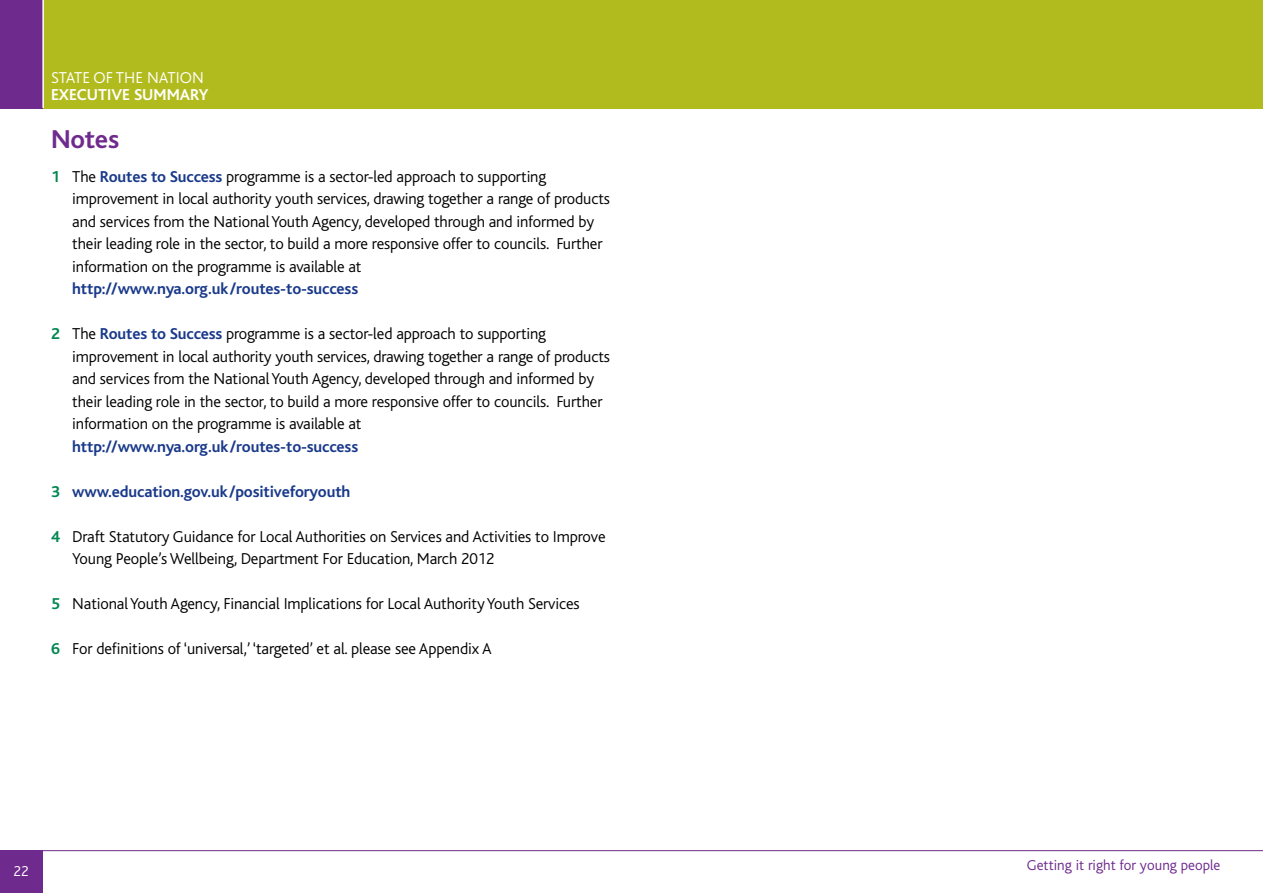
<style>
.page{position:relative;width:1263px;height:893px;background:#fff}
.page>*{position:absolute;margin:0;border:0;box-sizing:border-box;transform-origin:0 0}
.t1{font:700 27px "Bliss Icelandic";color:#6e2a8d}
.t2{font:300 16.5px/22.5px "Bliss Icelandic";letter-spacing:-.01em;color:#000}
.t3{font:700 16.5px "Bliss Icelandic";letter-spacing:-.01em;color:#19398a}
.t4{font:300 16.5px "Bliss Icelandic";color:#fff}
.t5{font:700 16.5px "Bliss Icelandic";color:#fff}
.t6{font:300 15px "Bliss Icelandic";color:#6e2a8d}
.t7{font:300 15px "Bliss Icelandic";color:#fff}
.s1{font-weight:700;color:#008752}
.s2{font-weight:700;color:#19398a}
.s3{color:#008752}
</style>
<div class="page">
<div style="left:0;top:850px;width:43px;height:43px;background:#6e2a8d"></div>
<div style="left:0;top:0;width:1263px;height:108px;background:#b2bb1e"></div>
<div style="left:0;top:0;width:43px;height:108px;background:#6e2a8d"></div>
<hr style="left:42px;top:0;width:2px;height:108px;background:#fff">
<hr style="left:0;top:850px;width:1263px;height:1px;background:#6e2a8d">
<p class="t4" style="left:51px;top:69px;width:17px">STATE</p>
<p class="t4" style="left:94px;top:69px;width:32px">OF THE</p>
<p class="t4" style="left:147px;top:69px;width:10px">NATION</p>
<p class="t5" style="left:51px;top:86px;width:159px">EXECUTIVE SUMMARY</p>
<h1 class="t1" style="left:51px;top:125px;width:70px">Notes</h1>
<p class="t2" style="left:72px;top:165px;width:539px;text-indent:-21px"><span class="s1">1</span> The <span class="s2">Routes to Success</span> programme is a sector-led approach to supporting improvement in local authority youth services, drawing together a range of products and services from the N ational Youth Agency, developed through and informed by their leading role in the sector, to build a more responsive offer to councils. Further information on the programme is available at</p>
<p class="t3" style="left:72px;top:280px;width:287px">http://www.nya.org.uk/routes-to-success</p>
<p class="t2" style="left:72px;top:323px;width:539px;text-indent:-21px"><span class="s1">2</span> The <span class="s2">Routes to Success</span> programme is a sector-led approach to supporting improvement in local authority youth services, drawing together a range of products and services from the N ational Youth Agency, developed through and informed by their leading role in the sector, to build a more responsive offer to councils. Further information on the programme is available at</p>
<p class="t3" style="left:72px;top:438px;width:287px">http://www.nya.org.uk/routes-to-success</p>
<p class="t3" style="left:51px;top:483px;width:301px"><span class="s3">3</span> www.education.gov.uk/positiveforyouth</p>
<p class="t2" style="left:72px;top:525px;width:535px;text-indent:-21px"><span class="s1">4</span> Draft Statutory Guidance for Local Authorities on Services and Activities to I mprove<br>Young People’s Wellbeing, Department For Education, March 2012</p>
<p class="t2" style="left:51px;top:593px;width:530px"><span class="s1">5</span> N ational Youth Agency, Financial I mplications for Local Authority Youth Services</p>
<p class="t2" style="left:51px;top:638px;width:441px"><span class="s1">6</span> For definitions of ‘universal,’ ‘targeted’ et al. please see Appendix A</p>
<p class="t7" style="left:14px;top:863px;width:17px">22</p>
<p class="t6" style="left:1027px;top:858px;width:195px">Getting it right for young people</p>
</div>
